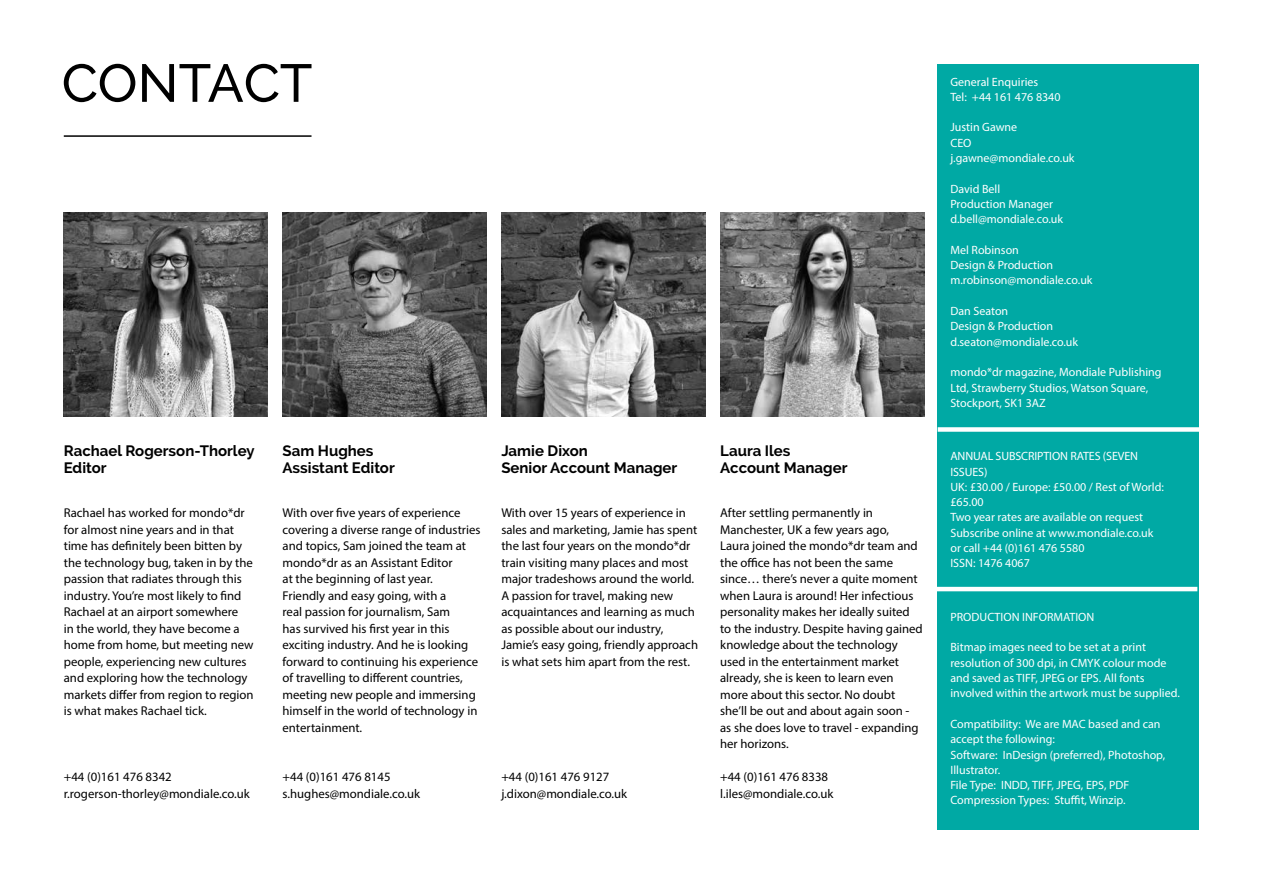
<style>
.page{position:relative;width:1263px;height:893px;background:#fff}
.page>*{position:absolute;margin:0;border:0;box-sizing:border-box;transform-origin:0 0}
.t1{font:700 15px/16.5px "Raleway";color:#000}
.t2{font:12.75px/16.5px "Myriad Pro";color:#000}
.t3{font:12px/15.3px "Myriad Pro";color:#fff}
</style>
<div class="page">
<hr style="left:64px;top:135px;width:247px;height:2px;background:#000">
<svg style="left:64px;top:64px;width:247px;height:38px"></svg>
<img style="left:64px;top:212px;width:204px;height:205px">
<img style="left:501px;top:212px;width:204px;height:205px">
<img style="left:720px;top:212px;width:204px;height:205px">
<img style="left:283px;top:212px;width:204px;height:205px">
<div style="left:938px;top:64px;width:261px;height:765px;background:#00a9a4"></div>
<div style="left:938px;top:427px;width:261px;height:5px;background:#fff"></div>
<hr style="left:936px;top:587px;width:261px;height:4px;background:#fff">
<p class="t1" style="left:64px;top:443px;width:192px">Rachael Rogerson-Thorley<br>Editor</p>
<p class="t2" style="left:64px;top:504px;width:191px">Rachael has worked for mondo*dr for almost nine years and in that time has definitely been bitten by the technology bug, taken in by the passion that radiates through this industry. You’re most likely to find Rachael at an airport somewhere<br>in the world, they have become a home from home, but meeting new people, experiencing new cultures and exploring how the technology markets differ from region to region is what makes Rachael tick.</p>
<p class="t2" style="left:64px;top:768px;width:188px">+44 (0)161 476 8342 r.rogerson-thorley@mondiale.co.uk</p>
<p class="t1" style="left:283px;top:443px;width:114px">Sam Hughes<br>Assistant Editor</p>
<p class="t2" style="left:283px;top:504px;width:199px">With over five years of experience covering a diverse range of industries and topics, Sam joined the team at mondo*dr as an Assistant Editor<br>at the beginning of last year.<br>Friendly and easy going, with a<br>real passion for journalism, Sam<br>has survived his first year in this exciting industry. And he is looking forward to continuing his experience of travelling to different countries, meeting new people and immersing himself in the world of technology in entertainment.</p>
<p class="t2" style="left:283px;top:768px;width:139px">+44 (0)161 476 8145 s.hughes@mondiale.co.uk</p>
<p class="t1" style="left:501px;top:443px;width:178px">Jamie Dixon<br>Senior Account Manager</p>
<p class="t2" style="left:501px;top:504px;width:198px">With over 15 years of experience in sales and marketing, Jamie has spent the last four years on the mondo*dr train visiting many places and most major tradeshows around the world.<br>A passion for travel, making new acquaintances and learning as much as possible about our industry, Jamie’s easy going, friendly approach is what sets him apart from the rest.</p>
<p class="t2" style="left:501px;top:768px;width:127px">+44 (0)161 476 9127 j.dixon@mondiale.co.uk</p>
<p class="t1" style="left:720px;top:443px;width:129px">Laura Iles<br>Account Manager</p>
<p class="t2" style="left:720px;top:504px;width:204px">After settling permanently in<br>Manchester, UK a few years ago,<br>Laura joined the mondo*dr team and the office has not been the same since… there’s never a quite moment when Laura is around! Her infectious personality makes her ideally suited to the industry. Despite having gained knowledge about the technology used in the entertainment market already, she is keen to learn even more about this sector. No doubt she’ll be out and about again soon - as she does love to travel - expanding her horizons.</p>
<p class="t2" style="left:720px;top:768px;width:115px">+44 (0)161 476 8338 l.iles@mondiale.co.uk</p>
<p class="t3" style="left:950px;top:74px;width:112px">General Enquiries<br>Tel: +44 161 476 8340</p>
<p class="t3" style="left:950px;top:120px;width:126px">Justin Gawne<br>CEO j.gawne@mondiale.co.uk</p>
<p class="t3" style="left:950px;top:181px;width:114px">David Bell<br>Production Manager d.bell@mondiale.co.uk</p>
<p class="t3" style="left:950px;top:242px;width:144px">Mel Robinson<br>Design &amp; Production m.robinson@mondiale.co.uk</p>
<p class="t3" style="left:950px;top:303px;width:129px">Dan Seaton<br>Design &amp; Production d.seaton@mondiale.co.uk</p>
<p class="t3" style="left:950px;top:364px;width:213px">mondo*dr magazine, Mondiale Publishing<br>Ltd, Strawberry Studios, Watson Square,<br>Stockport, SK1 3AZ</p>
<p class="t3" style="left:950px;top:448px;width:215px">ANNUAL SUBSCRIPTION RATES (SEVEN<br>ISSUES)<br>UK: £30.00 / Europe: £50.00 / Rest of World: £65.00<br>Two year rates are available on request<br>Subscribe online at www.mondiale.co.uk or call +44 (0)161 476 5580<br>ISSN: 1476 4067</p>
<p class="t3" style="left:950px;top:609px;width:146px">PRODUCTION INFORMATION</p>
<p class="t3" style="left:950px;top:639px;width:231px">Bitmap images need to be set at a print resolution of 300 dpi, in CMYK colour mode and saved as TIFF, JPEG or EPS. All fonts involved within the artwork must be supplied.</p>
<p class="t3" style="left:950px;top:716px;width:216px">Compatibility: We are MAC based and can accept the following:<br>Software: InDesign (preferred), Photoshop,<br>Illustrator.<br>File Type: INDD, TIFF, JPEG, EPS, PDF<br>Compression Types: Stuffit, Winzip.</p>
</div>
